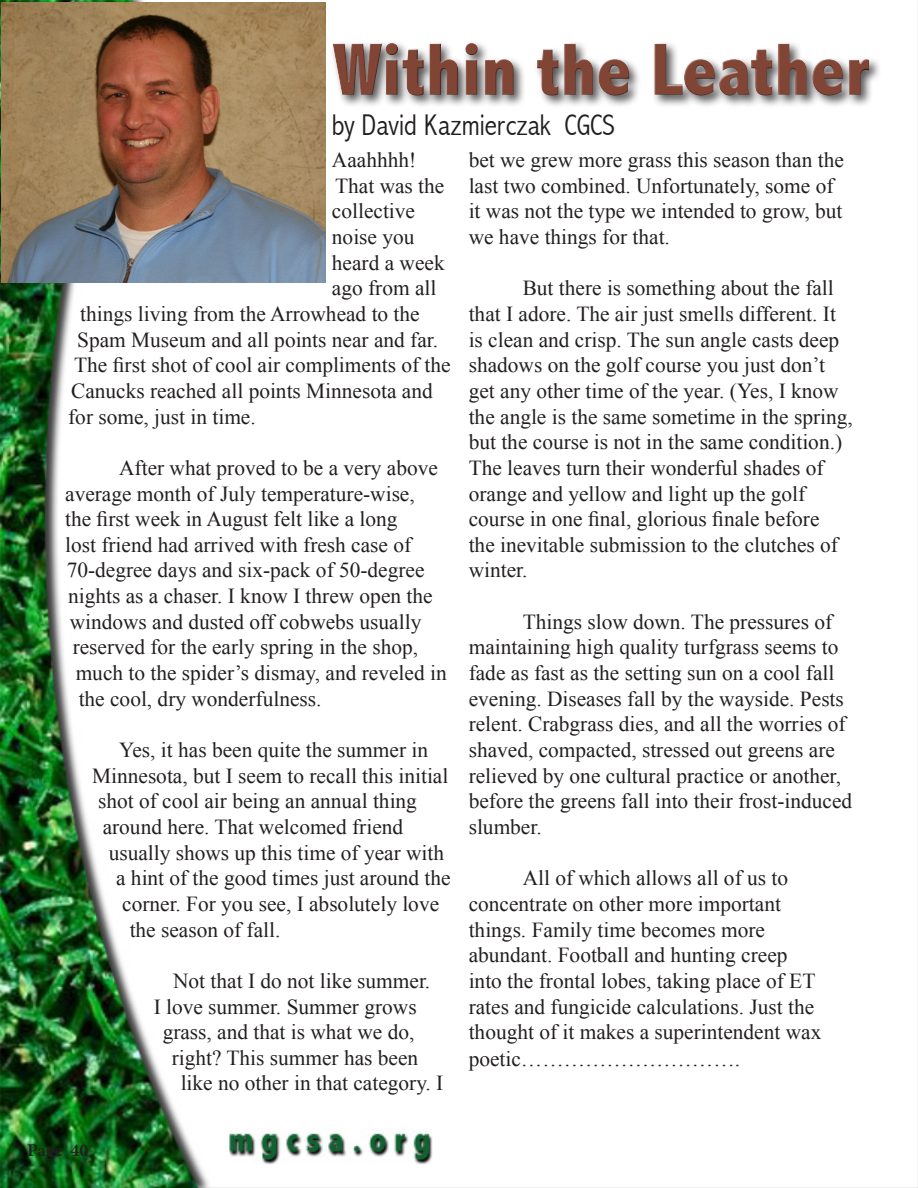
<style>
.page{position:relative;width:918px;height:1188px;background:#fff}
.page>*{position:absolute;margin:0;border:0;box-sizing:border-box;transform-origin:0 0}
.t1{font:800 condensed 75px "Abadi";color:#814536}
.t2{font:300 condensed 30px "Abadi";color:#231f20}
.t3{font:21.3px/25.7px "Times New Roman";color:#231f20}
.t4{font:700 18px "Minion Pro";color:#231f20}
</style>
<div class="page">
<div style="left:0;top:0;width:918px;height:1188px;background:#231f20;opacity:.75"></div>
<img style="left:2px;top:3px;width:323px;height:279px">
<div style="left:330px;top:40px;width:552px;height:68px;background:#231f20;opacity:.75"></div>
<div style="left:332px;top:43px;width:539px;height:53px;background:#231f20;opacity:.75"></div>
<h1 class="t1" style="left:332px;top:26px;width:539px">Within the Leather</h1>
<p class="t2" style="left:332px;top:107px;width:284px">by David Kazmierczak CGCS</p>
<p class="t3" style="left:332px;top:147px;width:86px">Aaahhhh!</p>
<p class="t3" style="left:335px;top:172px;width:111px">That was the</p>
<p class="t3" style="left:332px;top:198px;width:85px">collective</p>
<p class="t3" style="left:332px;top:224px;width:84px">noise you</p>
<p class="t3" style="left:332px;top:249px;width:114px">heard a week</p>
<p class="t3" style="left:332px;top:275px;width:106px">ago from all</p>
<p class="t3" style="left:80px;top:301px;width:341px">things living from the Arrowhead to the</p>
<p class="t3" style="left:77px;top:326px;width:362px">Spam Museum and all points near and far.</p>
<p class="t3" style="left:74px;top:352px;width:378px">The first shot of cool air compliments of the</p>
<p class="t3" style="left:71px;top:378px;width:363px">Canucks reached all points Minnesota and</p>
<p class="t3" style="left:68px;top:403px;width:189px">for some, just in time.</p>
<p class="t3" style="left:119px;top:455px;width:320px">After what proved to be a very above</p>
<p class="t3" style="left:65px;top:480px;width:351px">average month of July temperature-wise,</p>
<p class="t3" style="left:65px;top:506px;width:334px">the first week in August felt like a long</p>
<p class="t3" style="left:65px;top:532px;width:348px">lost friend had arrived with fresh case of</p>
<p class="t3" style="left:67px;top:557px;width:359px">70-degree days and six-pack of 50-degree</p>
<p class="t3" style="left:68px;top:583px;width:366px">nights as a chaser. I know I threw open the</p>
<p class="t3" style="left:70px;top:608px;width:353px">windows and dusted off cobwebs usually</p>
<p class="t3" style="left:73px;top:634px;width:347px">reserved for the early spring in the shop,</p>
<p class="t3" style="left:76px;top:660px;width:373px">much to the spider’s dismay, and reveled in</p>
<p class="t3" style="left:79px;top:685px;width:244px">the cool, dry wonderfulness.</p>
<p class="t3" style="left:119px;top:737px;width:310px">Yes, it has been quite the summer in</p>
<p class="t3" style="left:92px;top:762px;width:358px">Minnesota, but I seem to recall this initial</p>
<p class="t3" style="left:98px;top:788px;width:320px">shot of cool air being an annual thing</p>
<p class="t3" style="left:103px;top:814px;width:302px">around here. That welcomed friend</p>
<p class="t3" style="left:109px;top:839px;width:337px">usually shows up this time of year with</p>
<p class="t3" style="left:116px;top:865px;width:336px">a hint of the good times just around the</p>
<p class="t3" style="left:122px;top:891px;width:318px">corner. For you see, I absolutely love</p>
<p class="t3" style="left:130px;top:916px;width:152px">the season of fall.</p>
<p class="t3" style="left:173px;top:968px;width:259px">Not that I do not like summer.</p>
<p class="t3" style="left:154px;top:993px;width:264px">I love summer. Summer grows</p>
<p class="t3" style="left:163px;top:1019px;width:253px">grass, and that is what we do,</p>
<p class="t3" style="left:172px;top:1045px;width:248px">right? This summer has been</p>
<p class="t3" style="left:181px;top:1070px;width:264px">like no other in that category. I</p>
<p class="t3" style="left:469px;top:147px;width:377px">bet we grew more grass this season than the last two combined. Unfortunately, some of it was not the type we intended to grow, but we have things for that.</p>
<p class="t3" style="left:469px;top:275px;width:386px;text-indent:54px">But there is something about the fall that I adore. The air just smells different. It is clean and crisp. The sun angle casts deep shadows on the golf course you just don’t get any other time of the year. (Yes, I know the angle is the same sometime in the spring, but the course is not in the same condition.)<br>The leaves turn their wonderful shades of orange and yellow and light up the golf course in one final, glorious finale before<br>the inevitable submission to the clutches of winter.</p>
<p class="t3" style="left:469px;top:608px;width:385px;text-indent:54px">Things slow down. The pressures of maintaining high quality turfgrass seems to fade as fast as the setting sun on a cool fall evening. Diseases fall by the wayside. Pests relent. Crabgrass dies, and all the worries of shaved, compacted, stressed out greens are relieved by one cultural practice or another, before the greens fall into their frost-induced slumber.</p>
<p class="t3" style="left:469px;top:865px;width:354px;text-indent:54px">All of which allows all of us to concentrate on other more important things. Family time becomes more abundant. Football and hunting creep into the frontal lobes, taking place of ET rates and fungicide calculations. Just the thought of it makes a superintendent wax poetic………………………….</p>
<p class="t4" style="left:27px;top:1137px;width:63px">Page 40</p>
</div>
